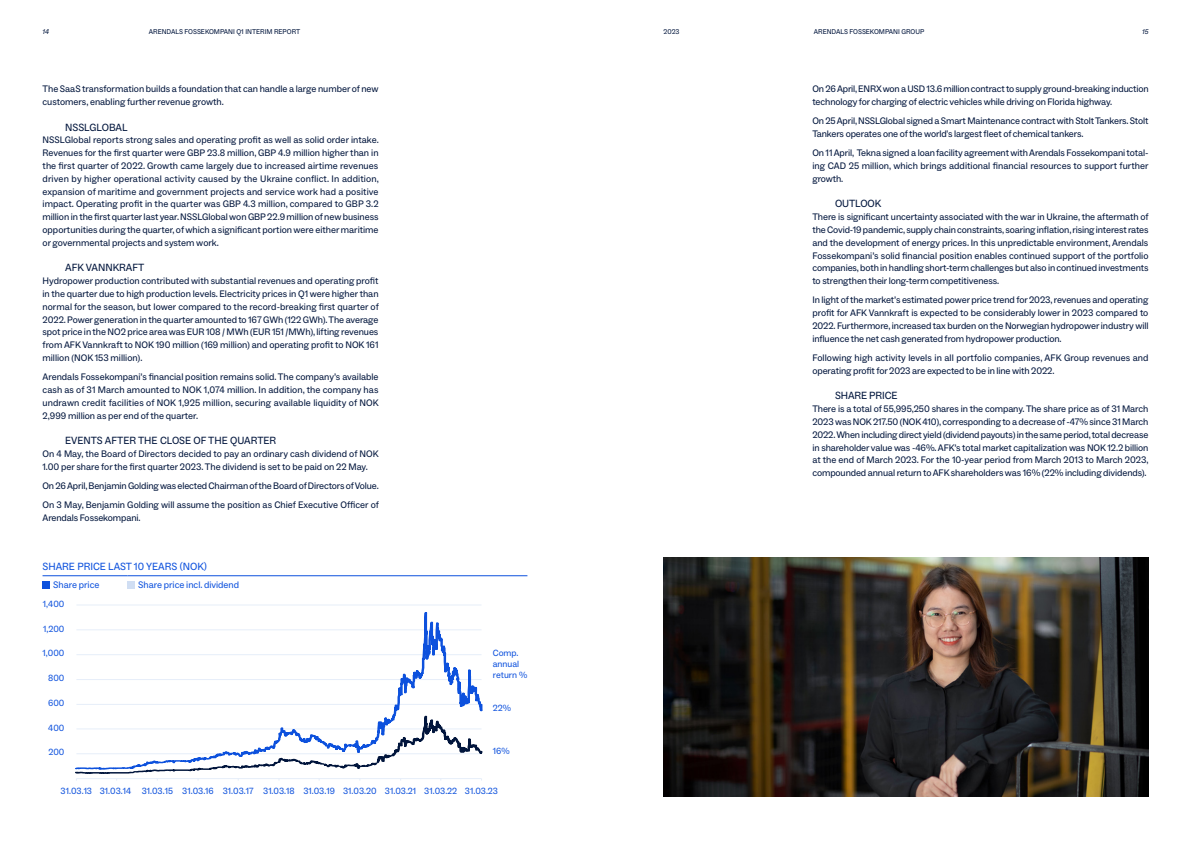
<style>
.page{position:relative;width:1191px;height:842px;background:#fff}
.page>*{position:absolute;margin:0;border:0;box-sizing:border-box;transform-origin:0 0}
.H4__Paragraphs{font:10.5px "ABC Social";color:#01153c}
.Table_Heading{font:10.5px "ABC Social";color:#0d51dd}
.Body_copy__Justify{font:9.5px/12.8px "ABC Social";letter-spacing:-.01em;color:#01153c;text-align:justify}
.Body_copy__no_baseli{font:9.5px "ABC Social";color:#0d51dd}
.t1{font:9.1px/10.9px "ABC Social";color:#0d51dd}
.t2{font:7px "ABC Social";color:#01153c}
.t3{font:italic 7px "ABC Social";color:#01153c}
</style>
<div class="page">
<hr style="left:43px;top:576px;width:85px;height:1px;background:#0d51dd">
<hr style="left:128px;top:576px;width:399px;height:1px;background:#0d51dd">
<div style="left:43px;top:581px;width:7px;height:7px;background:#0d51dd"></div>
<div style="left:128px;top:581px;width:7px;height:7px;background:#d0def3"></div>
<img style="left:663px;top:557px;width:485px;height:240px">
<hr style="left:76px;top:605px;width:405px;height:1px;background:#e6eef9">
<svg style="left:75px;top:770px;width:407px;height:11px"></svg>
<svg style="left:75px;top:612px;width:407px;height:158px"></svg>
<p class="t3" style="left:43px;top:27px;width:8px">14</p>
<p class="t2" style="left:149px;top:27px;width:153px">ARENDALS FOSSEKOMPANI Q1 INTERIM REPORT</p>
<p class="t2" style="left:663px;top:27px;width:17px">2023</p>
<p class="t2" style="left:814px;top:27px;width:112px">ARENDALS FOSSEKOMPANI GROUP</p>
<p class="t3" style="left:1142px;top:27px;width:8px">15</p>
<p class="Body_copy__Justify" style="left:43px;top:83px;width:338px">The SaaS transformation builds a foundation that can handle a large number of new customers, enabling further revenue growth.</p>
<p class="H4__Paragraphs" style="left:65px;top:121px;width:64px">NSSLGLOBAL</p>
<p class="Body_copy__Justify" style="left:43px;top:134px;width:338px">NSSLGlobal reports strong sales and operating profit as well as solid order intake.<br>Revenues for the first quarter were GBP 23.8 million, GBP 4.9 million higher than in the first quarter of 2022. Growth came largely due to increased airtime revenues driven by higher operational activity caused by the Ukraine conflict. In addition, expansion of maritime and government projects and service work had a positive impact. Operating profit in the quarter was GBP 4.3 million, compared to GBP 3.2 million in the first quarter last year. NSSLGlobal won GBP 22.9 million of new business opportunities during the quarter, of which a significant portion were either maritime or governmental projects and system work.</p>
<p class="H4__Paragraphs" style="left:65px;top:261px;width:81px">AFK VANNKRAFT</p>
<p class="Body_copy__Justify" style="left:43px;top:275px;width:338px">Hydropower production contributed with substantial revenues and operating profit in the quarter due to high production levels. Electricity prices in Q1 were higher than normal for the season, but lower compared to the record-breaking first quarter of 2022. Power generation in the quarter amounted to 167 GWh (122 GWh). The average spot price in the NO2 price area was EUR 108 / MWh (EUR 151 /MWh), lifting revenues from AFK Vannkraft to NOK 190 million (169 million) and operating profit to NOK 161 million (NOK 153 million).</p>
<p class="Body_copy__Justify" style="left:43px;top:371px;width:338px">Arendals Fossekompani’s financial position remains solid. The company’s available cash as of 31 March amounted to NOK 1,074 million. In addition, the company has undrawn credit facilities of NOK 1,925 million, securing available liquidity of NOK 2,999 million as per end of the quarter.</p>
<p class="H4__Paragraphs" style="left:65px;top:434px;width:213px">EVENTS AFTER THE CLOSE OF THE QUARTER</p>
<p class="Body_copy__Justify" style="left:43px;top:447px;width:337px">On 4 May, the Board of Directors decided to pay an ordinary cash dividend of NOK<br>1.00 per share for the first quarter 2023. The dividend is set to be paid on 22 May.</p>
<p class="Body_copy__Justify" style="left:43px;top:479px;width:338px">On 26 April, Benjamin Golding was elected Chairman of the Board of Directors of Volue.</p>
<p class="Body_copy__Justify" style="left:43px;top:499px;width:338px">On 3 May, Benjamin Golding will assume the position as Chief Executive Officer of<br>Arendals Fossekompani.</p>
<p class="Table_Heading" style="left:43px;top:560px;width:166px">SHARE PRICE LAST 10 YEARS (NOK)</p>
<p class="Body_copy__no_baseli" style="left:53px;top:579px;width:48px">Share price</p>
<p class="Body_copy__no_baseli" style="left:138px;top:579px;width:102px">Share price incl. dividend</p>
<p class="t1" style="left:43px;top:599px;width:23px">1,400</p>
<p class="t1" style="left:43px;top:623px;width:23px">1,200</p>
<p class="t1" style="left:43px;top:648px;width:23px">1,000</p>
<p class="t1" style="left:48px;top:673px;width:18px">800</p>
<p class="t1" style="left:48px;top:698px;width:18px">600</p>
<p class="t1" style="left:48px;top:722px;width:18px">400</p>
<p class="t1" style="left:48px;top:747px;width:18px">200</p>
<p class="t1" style="left:493px;top:648px;width:36px">Comp. annual return %</p>
<p class="t1" style="left:493px;top:703px;width:20px">22%</p>
<p class="t1" style="left:493px;top:745px;width:18px">16%</p>
<p class="t1" style="left:61px;top:785px;width:439px">31.03.13 31.03.14 31.03.15 31.03.16 31.03.17 31.03.18 31.03.19 31.03.20 31.03.21 31.03.22 31.03.23</p>
<p class="Body_copy__Justify" style="left:812px;top:83px;width:338px">On 26 April, ENRX won a USD 13.6 million contract to supply ground-breaking induction technology for charging of electric vehicles while driving on Florida highway.</p>
<p class="Body_copy__Justify" style="left:812px;top:115px;width:337px">On 25 April, NSSLGlobal signed a Smart Maintenance contract with Stolt Tankers. Stolt<br>Tankers operates one of the world's largest fleet of chemical tankers.</p>
<p class="Body_copy__Justify" style="left:812px;top:147px;width:338px">On 11 April, Tekna signed a loan facility agreement with Arendals Fossekompani total&shy;ing CAD 25 million, which brings additional financial resources to support further growth.</p>
<p class="H4__Paragraphs" style="left:835px;top:197px;width:48px">OUTLOOK</p>
<p class="Body_copy__Justify" style="left:812px;top:211px;width:338px">There is significant uncertainty associated with the war in Ukraine, the aftermath of the Covid-19 pandemic, supply chain constraints, soaring inflation, rising interest rates and the development of energy prices. In this unpredictable environment, Arendals Fossekompani’s solid financial position enables continued support of the portfolio companies, both in handling short-term challenges but also in continued investments to strengthen their long-term competitiveness.</p>
<p class="Body_copy__Justify" style="left:812px;top:294px;width:337px">In light of the market’s estimated power price trend for 2023, revenues and operating profit for AFK Vannkraft is expected to be considerably lower in 2023 compared to 2022. Furthermore, increased tax burden on the Norwegian hydropower industry will influence the net cash generated from hydropower production.</p>
<p class="Body_copy__Justify" style="left:812px;top:351px;width:338px">Following high activity levels in all portfolio companies, AFK Group revenues and operating profit for 2023 are expected to be in line with 2022.</p>
<p class="H4__Paragraphs" style="left:835px;top:389px;width:64px">SHARE PRICE</p>
<p class="Body_copy__Justify" style="left:812px;top:403px;width:338px">There is a total of 55,995,250 shares in the company. The share price as of 31 March 2023 was NOK 217.50 (NOK 410), corresponding to a decrease of -47% since 31 March 2022. When including direct yield (dividend payouts) in the same period, total decrease in shareholder value was -46%. AFK’s total market capitalization was NOK 12.2 billion at the end of March 2023. For the 10-year period from March 2013 to March 2023, compounded annual return to AFK shareholders was 16% (22% including dividends).</p>
</div>
